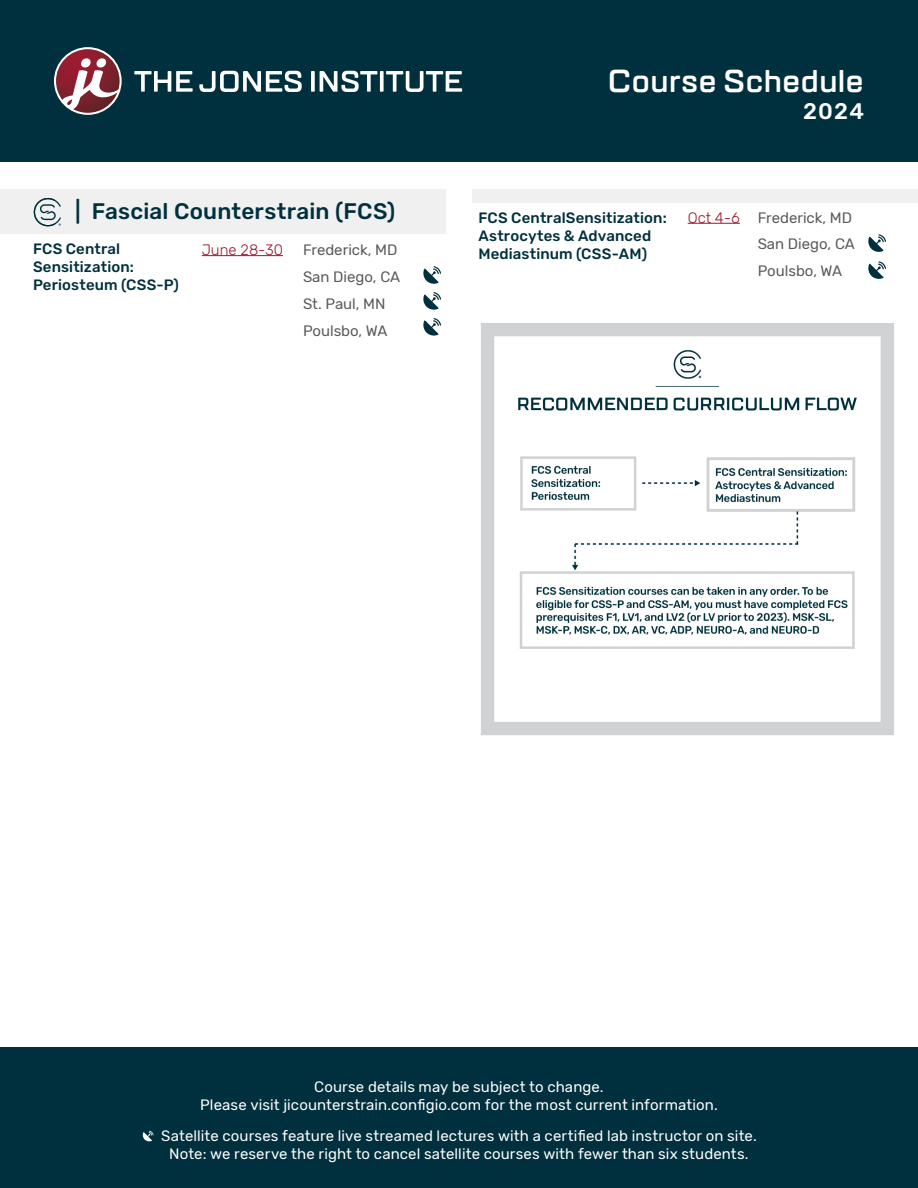
<style>
.page{position:relative;width:918px;height:1188px;background:#fff}
.page>*{position:absolute;margin:0;border:0;box-sizing:border-box;transform-origin:0 0}
.t1{font:600 31.5px "TT Lakes";letter-spacing:-.005em;color:#fff}
.t2{font:500 22.5px "Rubik";letter-spacing:.005em;color:#00303d}
.t3{font:500 22.5px "Rubik";color:#fff}
.t4{font:15px/18px "Rubik";letter-spacing:.005em;color:#fff;text-align:center}
.t5{font:500 15px/18px "Rubik";letter-spacing:.01em;color:#00303d}
.t6{font:15px "Rubik";color:#595959}
.t7{font:300 15px "Rubik";color:#9c182f}
</style>
<div class="page">
<div style="left:0;top:0;width:918px;height:162px;background:#00303d"></div>
<svg style="left:134px;top:71px;width:59px;height:21px"></svg>
<svg style="left:199px;top:71px;width:103px;height:21px"></svg>
<svg style="left:311px;top:71px;width:4px;height:21px"></svg>
<svg style="left:320px;top:71px;width:57px;height:21px"></svg>
<svg style="left:380px;top:71px;width:4px;height:21px"></svg>
<svg style="left:386px;top:71px;width:76px;height:21px"></svg>
<svg style="left:54px;top:47px;width:68px;height:68px"></svg>
<svg style="left:56px;top:49px;width:64px;height:64px"></svg>
<div style="left:0;top:1047px;width:918px;height:141px;background:#00303d"></div>
<svg style="left:142px;top:1131px;width:12px;height:10px"></svg>
<div style="left:472px;top:189px;width:446px;height:13px;background:#f0f0f0"></div>
<hr style="left:688px;top:223px;width:52px;height:1px;background:#9c182f">
<hr style="left:202px;top:255px;width:81px;height:1px;background:#9c182f">
<img style="left:481px;top:323px;width:413px;height:413px">
<svg style="left:423px;top:292px;width:18px;height:18px"></svg>
<svg style="left:423px;top:318px;width:18px;height:18px"></svg>
<svg style="left:868px;top:234px;width:18px;height:18px"></svg>
<svg style="left:868px;top:261px;width:18px;height:18px"></svg>
<svg style="left:423px;top:266px;width:18px;height:18px"></svg>
<div style="left:0;top:189px;width:446px;height:45px;background:#f0f0f0"></div>
<svg style="left:33px;top:197px;width:28px;height:30px"></svg>
<p class="t2" style="left:75px;top:199px;width:321px">| Fascial Counterstrain (FCS)</p>
<p class="t5" style="left:33px;top:241px;width:89px">FCS Central</p>
<p class="t5" style="left:33px;top:259px;width:102px">Sensitization:</p>
<p class="t5" style="left:33px;top:277px;width:148px">Periosteum (CSS-P)</p>
<p class="t7" style="left:202px;top:241px;width:83px">June 28-30</p>
<p class="t6" style="left:303px;top:241px;width:96px">Frederick, MD</p>
<p class="t6" style="left:303px;top:268px;width:99px">San Diego, CA</p>
<p class="t6" style="left:303px;top:295px;width:84px">St. Paul, MN</p>
<p class="t6" style="left:303px;top:322px;width:86px">Poulsbo, WA</p>
<h1 class="t1" style="left:607px;top:60px;width:258px">Course Schedule</h1>
<h2 class="t3" style="left:803px;top:98px;width:62px">2024</h2>
<p class="t5" style="left:478px;top:209px;width:190px">FCS CentralSensitization:<br>Astrocytes &amp; Advanced<br>Mediastinum (CSS-AM)</p>
<p class="t7" style="left:688px;top:209px;width:54px">Oct 4-6</p>
<p class="t6" style="left:758px;top:209px;width:96px">Frederick, MD</p>
<p class="t6" style="left:758px;top:235px;width:99px">San Diego, CA</p>
<p class="t6" style="left:758px;top:262px;width:86px">Poulsbo, WA</p>
<p class="t4" style="left:200px;top:1078px;width:519px">Course details may be subject to change.<br>Please visit jicounterstrain.configio.com for the most current information.</p>
<p class="t4" style="left:161px;top:1128px;width:597px">Satellite courses feature live streamed lectures with a certified lab instructor on site.<br>Note: we reserve the right to cancel satellite courses with fewer than six students.</p>
</div>
